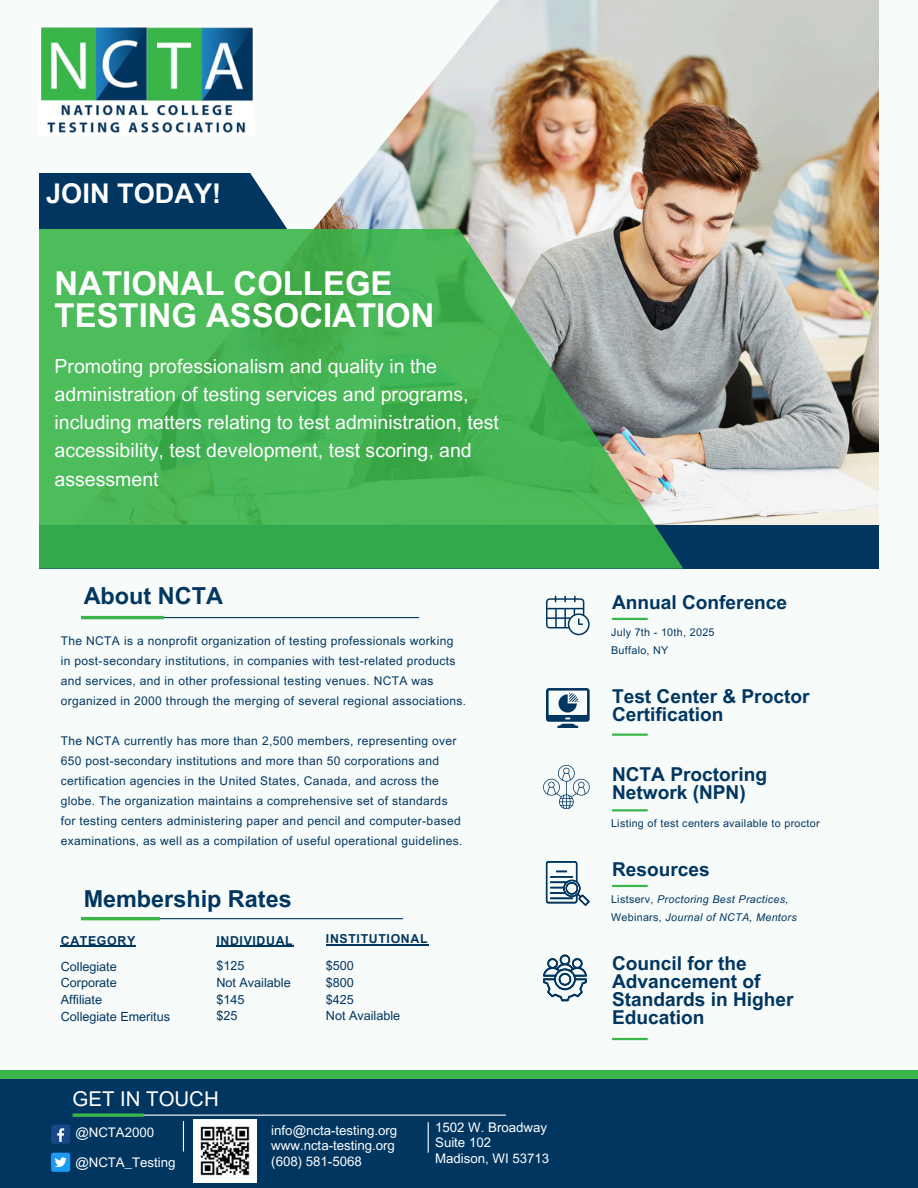
<style>
.page{position:relative;width:918px;height:1188px;background:#f7fbfa}
.page>*{position:absolute;margin:0;border:0;box-sizing:border-box;transform-origin:0 0}
.t1{font:700 32.85px/31.5px "Arial MT Pro";color:#fff}
.t2{font:700 27.15px "Arial MT Pro";color:#fff}
.t3{font:700 23.4px "Arial MT Pro";color:#013660}
.t4{font:20.4px "Arial MT Pro";color:#fff}
.t5{font:19.5px/28.2px "Arial MT Pro";color:#fff}
.t6{font:700 19.05px/18px "Arial MT Pro";color:#013660}
.t7{font:13.2px/15.3px "Arial MT Pro";color:#fff}
.t8{font:12.6px "Arial MT Pro";color:#013660}
.t9{font:700 12.3px "Arial MT Pro";letter-spacing:.05em;color:#013660}
.t10{font:12px/20px "Arial MT Pro";letter-spacing:.03em;color:#013660}
.t11{font:10.65px "Arial MT Pro";letter-spacing:.03em;color:#013660}
.t12{font:italic 10.65px/17.9px "Arial MT Pro";letter-spacing:.03em;color:#013660}
.s1{font-style:normal}
</style>
<div class="page">
<img style="left:314px;top:0;width:565px;height:525px">
<svg style="left:39px;top:173px;width:248px;height:56px;background:#13446b"></svg>
<div style="left:39px;top:525px;width:840px;height:44px;background:#013660"></div>
<svg style="left:39px;top:229px;width:644px;height:340px;background:#56b161"></svg>
<div style="left:0;top:1079px;width:918px;height:109px;background:#013660"></div>
<div style="left:0;top:1070px;width:918px;height:8px;background:#3ab54a"></div>
<hr style="left:83px;top:617px;width:336px;height:1px;background:#013660">
<hr style="left:83px;top:918px;width:320px;height:1px;background:#013660">
<hr style="left:81px;top:616px;width:83px;height:3px;background:#3ab54a">
<hr style="left:81px;top:917px;width:79px;height:3px;background:#3ab54a">
<hr style="left:74px;top:1115px;width:432px;height:1px;background:#fff">
<svg style="left:73px;top:1113px;width:71px;height:4px"></svg>
<hr style="left:183px;top:1121px;width:1px;height:30px;background:#fff">
<hr style="left:428px;top:1122px;width:1px;height:31px;background:#fff">
<img style="left:41px;top:27px;width:212px;height:106px">
<svg style="left:543px;top:765px;width:46px;height:44px"></svg>
<svg style="left:546px;top:596px;width:44px;height:39px"></svg>
<hr style="left:612px;top:618px;width:36px;height:2px;background:#3ab54a">
<svg style="left:546px;top:688px;width:44px;height:40px"></svg>
<hr style="left:612px;top:734px;width:36px;height:2px;background:#3ab54a">
<hr style="left:612px;top:809px;width:36px;height:2px;background:#3ab54a">
<hr style="left:612px;top:885px;width:36px;height:2px;background:#3ab54a">
<hr style="left:612px;top:1038px;width:36px;height:2px;background:#3ab54a">
<svg style="left:543px;top:955px;width:44px;height:46px"></svg>
<svg style="left:546px;top:861px;width:44px;height:45px"></svg>
<div style="left:51px;top:1125px;width:19px;height:19px;background:#1a4789;border-radius:3px"></div>
<svg style="left:57px;top:1128px;width:7px;height:14px"></svg>
<div style="left:51px;top:1153px;width:19px;height:19px;background:#1d9bf0;border-radius:2px"></div>
<svg style="left:55px;top:1157px;width:12px;height:10px"></svg>
<img style="left:194px;top:1119px;width:63px;height:63px">
<hr style="left:61px;top:946px;width:75px;height:1px;background:#013660">
<hr style="left:216px;top:946px;width:77px;height:1px;background:#013660">
<hr style="left:326px;top:944px;width:102px;height:1px;background:#013660">
<p class="t2" style="left:46px;top:184px;width:177px">JOIN TODAY!</p>
<p class="t1" style="left:55px;top:272px;width:381px">NATIONAL COLLEGE<br>TESTING ASSOCIATION</p>
<p class="t5" style="left:55px;top:355px;width:446px">Promoting professionalism and quality in the administration of testing services and programs, including matters relating to test administration, test accessibility, test development, test scoring, and assessment</p>
<p class="t3" style="left:84px;top:587px;width:141px">About NCTA</p>
<p class="t10" style="left:61px;top:632px;width:407px">The NCTA is a nonprofit organization of testing professionals working<br>in post-secondary institutions, in companies with test-related products and services, and in other professional testing venues. NCTA was organized in 2000 through the merging of several regional associations.</p>
<p class="t10" style="left:61px;top:732px;width:403px">The NCTA currently has more than 2,500 members, representing over 650 post-secondary institutions and more than 50 corporations and certification agencies in the United States, Canada, and across the globe. The organization maintains a comprehensive set of standards for testing centers administering paper and pencil and computer-based examinations, as well as a compilation of useful operational guidelines.</p>
<p class="t3" style="left:84px;top:890px;width:210px">Membership Rates</p>
<p class="t9" style="left:61px;top:936px;width:76px">CATEGORY</p>
<p class="t8" style="left:61px;top:962px;width:58px">Collegiate</p>
<h5 class="t8" style="left:61px;top:978px;width:58px">Corporate</h5>
<p class="t8" style="left:61px;top:995px;width:43px">Affiliate</p>
<h5 class="t8" style="left:61px;top:1012px;width:111px">Collegiate Emeritus</h5>
<p class="t9" style="left:216px;top:936px;width:78px">INDIVIDUAL</p>
<p class="t8" style="left:216px;top:961px;width:30px">$125</p>
<p class="t8" style="left:216px;top:978px;width:76px">Not Available</p>
<p class="t8" style="left:216px;top:994px;width:30px">$145</p>
<h5 class="t8" style="left:216px;top:1011px;width:23px">$25</h5>
<p class="t9" style="left:326px;top:934px;width:103px">INSTITUTIONAL</p>
<p class="t8" style="left:326px;top:961px;width:30px">$500</p>
<p class="t8" style="left:326px;top:978px;width:30px">$800</p>
<p class="t8" style="left:326px;top:994px;width:30px">$425</p>
<h5 class="t8" style="left:326px;top:1011px;width:76px">Not Available</h5>
<p class="t4" style="left:73px;top:1091px;width:148px">GET IN TOUCH</p>
<h2 class="t7" style="left:75px;top:1126px;width:80px">@NCTA2000</h2>
<p class="t7" style="left:75px;top:1157px;width:102px">@NCTA_Testing</p>
<p class="t7" style="left:271px;top:1124px;width:128px">info@ncta-testing.org</p>
<p class="t7" style="left:271px;top:1140px;width:125px">www.ncta-testing.org</p>
<p class="t7" style="left:271px;top:1155px;width:92px">(608) 581-5068</p>
<h5 class="t7" style="left:435px;top:1121px;width:113px">1502 W. Broadway<br>Suite 102</h5>
<p class="t7" style="left:435px;top:1152px;width:116px">Madison, WI 53713</p>
<h6 class="t6" style="left:612px;top:596px;width:177px">Annual Conference</h6>
<h3 class="t11" style="left:611px;top:628px;width:105px">July 7th - 10th, 2025</h3>
<p class="t11" style="left:611px;top:646px;width:59px">Buffalo, NY</p>
<p class="t6" style="left:612px;top:689px;width:199px">Test Center &amp; Proctor<br>Certification</p>
<h3 class="t6" style="left:612px;top:767px;width:157px">NCTA Proctoring<br>Network (NPN)</h3>
<p class="t11" style="left:611px;top:820px;width:210px">Listing of test centers available to proctor</p>
<p class="t6" style="left:612px;top:863px;width:99px">Resources</p>
<p class="t12" style="left:611px;top:892px;width:187px"><span class="s1">Listserv,</span> Proctoring Best Practices,<br><span class="s1">Webinars,</span> Journal of NCTA, Mentors</p>
<p class="t6" style="left:612px;top:957px;width:183px">Council for the<br>Advancement of<br>Standards in Higher<br>Education</p>
</div>
